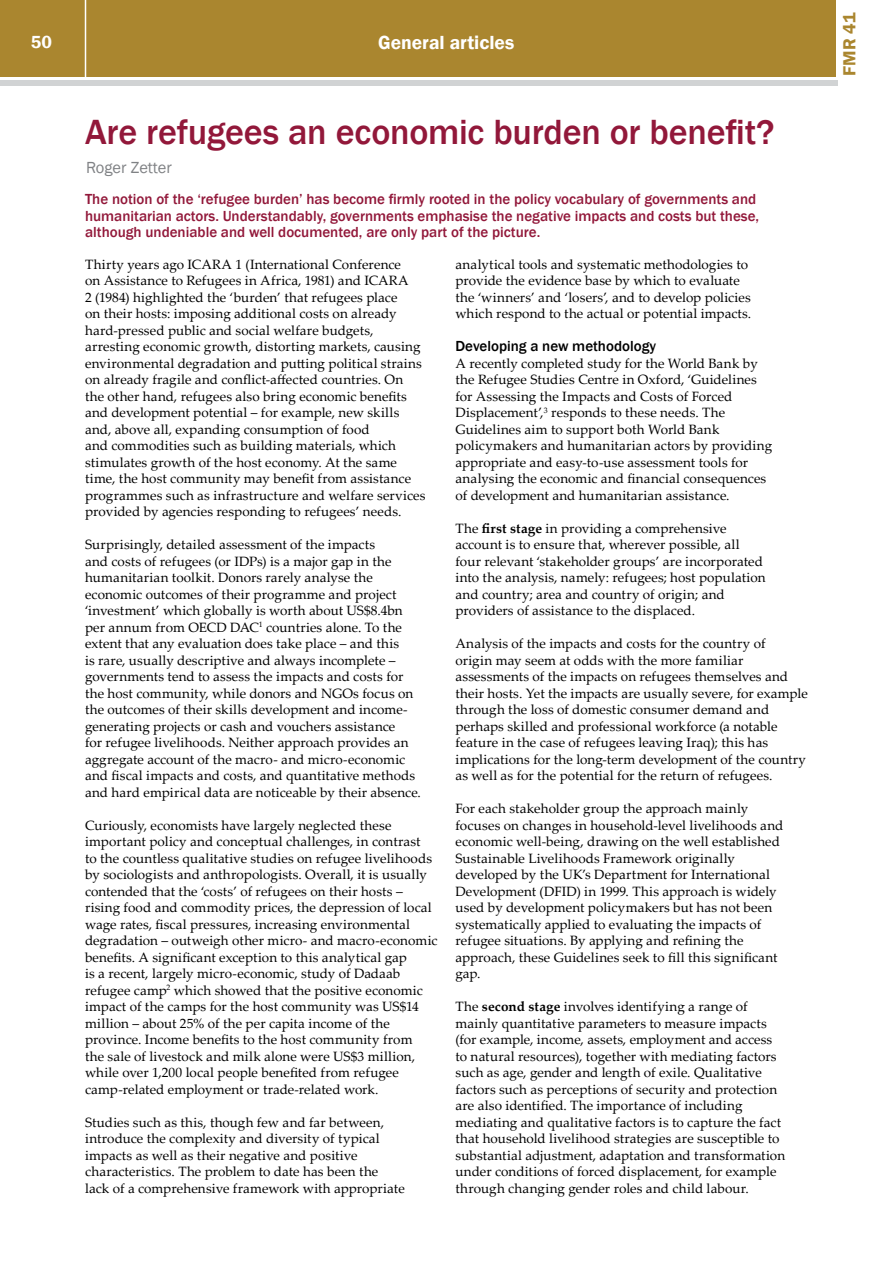
<style>
.page{position:relative;width:893px;height:1263px;background:#fff}
.page>*{position:absolute;margin:0;border:0;box-sizing:border-box;transform-origin:0 0}
.t1{font:500 36px "Franklin Gothic";letter-spacing:-.005em;color:#92183a}
.t2{font:600 19.5px "Franklin Gothic";color:#fff}
.t3{font:600 18px "Franklin Gothic";color:#aa862f}
.t4{font:600 18px "Franklin Gothic";color:#fff}
.t5{font:16.5px "Franklin Gothic";color:#808285}
.t6{font:500 15px/16.5px "Franklin Gothic";color:#92183a}
.t7{font:500 15px "Franklin Gothic";color:#000}
.t8{font:13.5px/16.5px "Palatino Linotype";letter-spacing:.005em;color:#000}
.s1{font-weight:700}
</style>
<div class="page">
<div style="left:0;top:0;width:836px;height:77px;background:#aa862f"></div>
<div style="left:0;top:80px;width:837px;height:5px;background:#d1d3d4"></div>
<hr style="left:85px;top:0;width:1px;height:78px;background:#fff">
<h3 class="t4" style="left:31px;top:31px;width:23px">50</h3>
<h2 class="t2" style="left:378px;top:31px;width:138px">General articles</h2>
<h1 class="t1" style="left:85px;top:110px;width:691px">Are refugees an economic burden or benefit?</h1>
<p class="t5" style="left:86px;top:157px;width:87px">Roger Zetter</p>
<p class="t6" style="left:85px;top:191px;width:676px">The notion of the ‘refugee burden’ has become firmly rooted in the policy vocabulary of governments and humanitarian actors. Understandably, governments emphasise the negative impacts and costs but these, although undeniable and well documented, are only part of the picture.</p>
<p class="t8" style="left:85px;top:255px;width:342px">Thirty years ago ICARA 1 (International Conference<br>on Assistance to Refugees in Africa, 1981) and ICARA<br>2 (1984) highlighted the ‘burden’ that refugees place<br>on their hosts: imposing additional costs on already hard-pressed public and social welfare budgets, arresting economic growth, distorting markets, causing environmental degradation and putting political strains on already fragile and conflict-affected countries. On the other hand, refugees also bring economic benefits and development potential – for example, new skills and, above all, expanding consumption of food<br>and commodities such as building materials, which stimulates growth of the host economy. At the same time, the host community may benefit from assistance programmes such as infrastructure and welfare services provided by agencies responding to refugees’ needs.</p>
<p class="t8" style="left:85px;top:536px;width:337px">Surprisingly, detailed assessment of the impacts<br>and costs of refugees (or IDPs) is a major gap in the humanitarian toolkit. Donors rarely analyse the economic outcomes of their programme and project ‘investment’ which globally is worth about US$8.4bn per annum from OECD DAC<sup>1</sup> countries alone. To the extent that any evaluation does take place – and this<br>is rare, usually descriptive and always incomplete – governments tend to assess the impacts and costs for the host community, while donors and NGOs focus on the outcomes of their skills development and income&shy;generating projects or cash and vouchers assistance<br>for refugee livelihoods. Neither approach provides an aggregate account of the macro- and micro-economic and fiscal impacts and costs, and quantitative methods and hard empirical data are noticeable by their absence.</p>
<p class="t8" style="left:85px;top:816px;width:354px">Curiously, economists have largely neglected these important policy and conceptual challenges, in contrast<br>to the countless qualitative studies on refugee livelihoods by sociologists and anthropologists. Overall, it is usually contended that the ‘costs’ of refugees on their hosts – rising food and commodity prices, the depression of local wage rates, fiscal pressures, increasing environmental degradation – outweigh other micro- and macro-economic benefits. A significant exception to this analytical gap<br>is a recent, largely micro-economic, study of Dadaab refugee camp<sup>2</sup> which showed that the positive economic impact of the camps for the host community was US$14 million – about 25% of the per capita income of the province. Income benefits to the host community from<br>the sale of livestock and milk alone were US$3 million, while over 1,200 local people benefited from refugee camp-related employment or trade-related work.</p>
<p class="t8" style="left:85px;top:1113px;width:321px">Studies such as this, though few and far between, introduce the complexity and diversity of typical impacts as well as their negative and positive characteristics. The problem to date has been the lack of a comprehensive framework with appropriate</p>
<p class="t8" style="left:455px;top:255px;width:297px">analytical tools and systematic methodologies to provide the evidence base by which to evaluate the ‘winners’ and ‘losers’, and to develop policies which respond to the actual or potential impacts.</p>
<p class="t7" style="left:455px;top:337px;width:202px">Developing a new methodology</p>
<p class="t8" style="left:455px;top:354px;width:318px">A recently completed study for the World Bank by the Refugee Studies Centre in Oxford, ‘Guidelines for Assessing the Impacts and Costs of Forced Displacement’,<sup>3</sup> responds to these needs. The Guidelines aim to support both World Bank policymakers and humanitarian actors by providing appropriate and easy-to-use assessment tools for analysing the economic and financial consequences of development and humanitarian assistance.</p>
<p class="t8" style="left:455px;top:519px;width:312px">The <span class="s1">first stage</span> in providing a comprehensive account is to ensure that, wherever possible, all four relevant ‘stakeholder groups’ are incorporated into the analysis, namely: refugees; host population and country; area and country of origin; and providers of assistance to the displaced.</p>
<p class="t8" style="left:455px;top:635px;width:354px">Analysis of the impacts and costs for the country of<br>origin may seem at odds with the more familiar assessments of the impacts on refugees themselves and their hosts. Yet the impacts are usually severe, for example through the loss of domestic consumer demand and perhaps skilled and professional workforce (a notable feature in the case of refugees leaving Iraq); this has implications for the long-term development of the country as well as for the potential for the return of refugees.</p>
<p class="t8" style="left:455px;top:800px;width:329px">For each stakeholder group the approach mainly focuses on changes in household-level livelihoods and economic well-being, drawing on the well established Sustainable Livelihoods Framework originally developed by the UK’s Department for International Development (DFID) in 1999. This approach is widely used by development policymakers but has not been systematically applied to evaluating the impacts of refugee situations. By applying and refining the approach, these Guidelines seek to fill this significant gap.</p>
<p class="t8" style="left:455px;top:998px;width:331px">The <span class="s1">second stage</span> involves identifying a range of mainly quantitative parameters to measure impacts (for example, income, assets, employment and access to natural resources), together with mediating factors such as age, gender and length of exile. Qualitative factors such as perceptions of security and protection are also identified. The importance of including mediating and qualitative factors is to capture the fact that household livelihood strategies are susceptible to substantial adjustment, adaptation and transformation under conditions of forced displacement, for example through changing gender roles and child labour.</p>
<h3 class="t3" style="left:838px;top:76px;width:64px;rotate:-90deg">FMR 41</h3>
</div>
